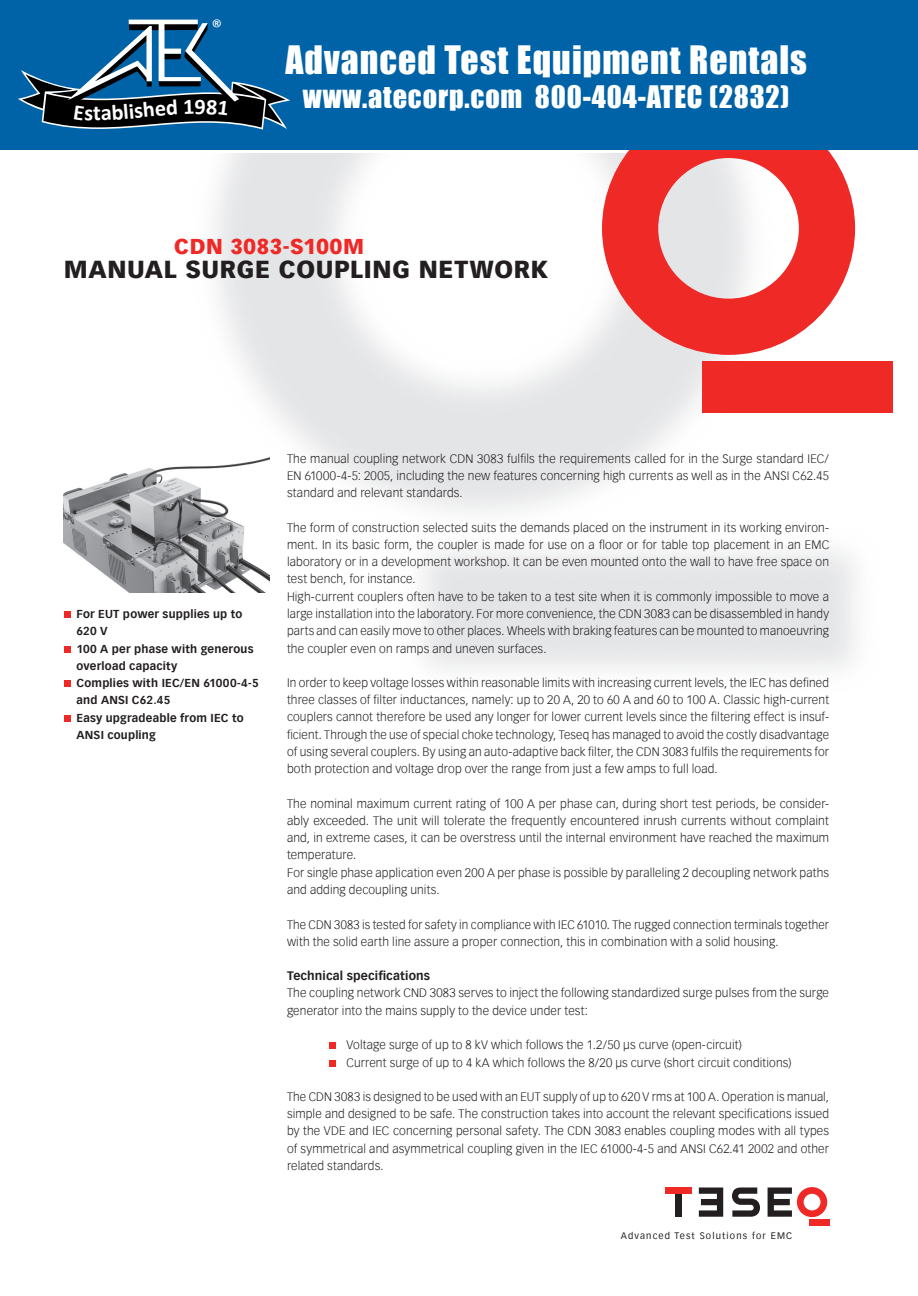
<style>
.page{position:relative;width:918px;height:1296px;background:#fff}
.page>*{position:absolute;margin:0;border:0;box-sizing:border-box;transform-origin:0 0}
.t1{font:36px "Impact";letter-spacing:.03em;color:#fff}
.t2{font:28.5px "Impact";letter-spacing:.03em;color:#fff}
.t3{font:900 24px "Vectora Com";letter-spacing:.03em;color:#231f20}
.t4{font:700 22.2px "Calibri";color:#fff}
.t5{font:21.3px "Calibri";color:#fff}
.t6{font:900 21px "Vectora Com";letter-spacing:.03em;color:#ee2926}
.t7{font:300 12px/17.2px "Vectora Com";letter-spacing:.01em;color:#231f20}
.t8{font:700 12px "Vectora Com";letter-spacing:.015em;color:#231f20}
.t9{font:700 11.25px/17.2px "Vectora Com";letter-spacing:.02em;color:#231f20}
.t10{font:9.15px "Vectora Com";letter-spacing:.125em;color:#231f20}
</style>
<div class="page">
<div style="left:809px;top:1220px;width:20px;height:6px;background:#ee2926"></div>
<svg style="left:768px;top:1187px;width:59px;height:30px"></svg>
<svg style="left:699px;top:1188px;width:24px;height:29px"></svg>
<div style="left:675px;top:1194px;width:7px;height:23px;background:#231f20"></div>
<div style="left:665px;top:1188px;width:27px;height:6px;background:#ee2926"></div>
<svg style="left:732px;top:1188px;width:28px;height:29px"></svg>
<img style="left:64px;top:457px;width:206px;height:136px">
<div style="left:702px;top:361px;width:191px;height:52px;background:#ee2926"></div>
<svg style="left:602px;top:150px;width:253px;height:205px;fill:#ee2926"></svg>
<div style="left:64px;top:611px;width:7px;height:7px;background:#ee2926"></div>
<div style="left:64px;top:646px;width:7px;height:6px;background:#ee2926"></div>
<div style="left:64px;top:680px;width:7px;height:7px;background:#ee2926"></div>
<div style="left:64px;top:715px;width:7px;height:7px;background:#ee2926"></div>
<div style="left:330px;top:1042px;width:6px;height:7px;background:#ee2926"></div>
<svg style="left:330px;top:1060px;width:6px;height:6px"></svg>
<div style="left:0;top:0;width:918px;height:150px;background:#0063a7"></div>
<svg style="left:18px;top:20px;width:272px;height:110px"></svg>
<h3 class="t5" style="left:211px;top:14px;width:12px">®</h3>
<h3 class="t4" style="left:93px;top:99px;width:9px">t</h3>
<h3 class="t4" style="left:122px;top:98px;width:44px;rotate:-5deg">lishe</h3>
<h3 class="t4" style="left:195px;top:92px;width:13px">9</h3>
<h1 class="t1" style="left:285px;top:32px;width:523px">Advanced Test Equipment Rentals</h1>
<h2 class="t2" style="left:303px;top:75px;width:488px">www.atecorp.com 800-404-ATEC (2832)</h2>
<h3 class="t6" style="left:174px;top:233px;width:191px">CDN 3083-S100M</h3>
<h3 class="t3" style="left:64px;top:254px;width:486px">MANUAL SURGE COUPLING NETWORK</h3>
<p class="t9" style="left:77px;top:605px;width:184px">For EUT power supplies up to<br>620 V<br>100 A per phase with generous overload capacity<br>Complies with IEC/EN 61000-4-5 and ANSI C62.45<br>Easy upgradeable from IEC to<br>ANSI coupling</p>
<p class="t7" style="left:287px;top:450px;width:544px;text-align:justify">The manual coupling network CDN 3083 fulfils the requirements called for in the Surge standard IEC/ EN 61000-4-5: 2005, including the new features concerning high currents as well as in the ANSI C62.45 standard and relevant standards.</p>
<p class="t7" style="left:287px;top:519px;width:544px">The form of construction selected suits the demands placed on the instrument in its working environ&shy;ment. In its basic form, the coupler is made for use on a floor or for table top placement in an EMC laboratory or in a development workshop. It can be even mounted onto the wall to have free space on test bench, for instance.<br>High-current couplers often have to be taken to a test site when it is commonly impossible to move a large installation into the laboratory. For more convenience, the CDN 3083 can be disassembled in handy parts and can easily move to other places. Wheels with braking features can be mounted to manoeuvring the coupler even on ramps and uneven surfaces.</p>
<p class="t7" style="left:287px;top:674px;width:544px;text-align:justify">In order to keep voltage losses within reasonable limits with increasing current levels, the IEC has defined three classes of filter inductances, namely: up to 20 A, 20 to 60 A and 60 to 100 A. Classic high-current couplers cannot therefore be used any longer for lower current levels since the filtering effect is insuf&shy;ficient. Through the use of special choke technology, Teseq has managed to avoid the costly disadvantage of using several couplers. By using an auto-adaptive back filter, the CDN 3083 fulfils the requirements for both protection and voltage drop over the range from just a few amps to full load.</p>
<p class="t7" style="left:287px;top:795px;width:544px">The nominal maximum current rating of 100 A per phase can, during short test periods, be consider&shy;ably exceeded. The unit will tolerate the frequently encountered inrush currents without complaint and, in extreme cases, it can be overstress until the internal environment have reached the maximum temperature.<br>For single phase application even 200 A per phase is possible by paralleling 2 decoupling network paths and adding decoupling units.</p>
<p class="t7" style="left:287px;top:916px;width:544px">The CDN 3083 is tested for safety in compliance with IEC 61010. The rugged connection terminals together with the solid earth line assure a proper connection, this in combination with a solid housing.</p>
<p class="t8" style="left:287px;top:969px;width:145px">Technical specifications</p>
<p class="t7" style="left:287px;top:985px;width:544px">The coupling network CND 3083 serves to inject the following standardized surge pulses from the surge generator into the mains supply to the device under test:</p>
<p class="t7" style="left:347px;top:1036px;width:447px">Voltage surge of up to 8 kV which follows the 1.2/50 µs curve (open-circuit)<br>Current surge of up to 4 kA which follows the 8/20 µs curve (short circuit conditions)</p>
<p class="t7" style="left:287px;top:1088px;width:544px;text-align:justify">The CDN 3083 is designed to be used with an EUT supply of up to 620 V rms at 100 A. Operation is manual, simple and designed to be safe. The construction takes into account the relevant specifications issued by the VDE and IEC concerning personal safety. The CDN 3083 enables coupling modes with all types of symmetrical and asymmetrical coupling given in the IEC 61000-4-5 and ANSI C62.41 2002 and other related standards.</p>
<p class="t10" style="left:621px;top:1230px;width:173px">Advanced Test Solutions for EMC</p>
</div>
